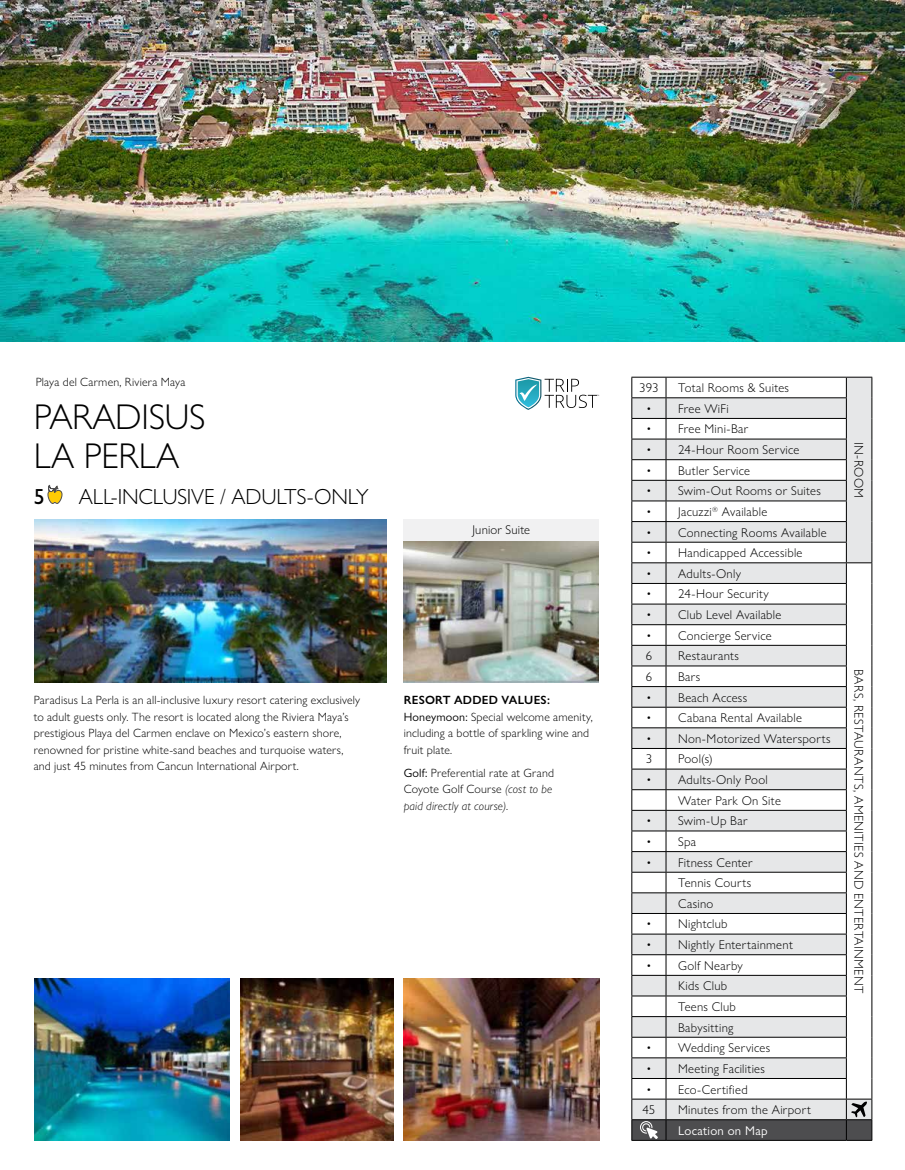
<style>
.page{position:relative;width:905px;height:1170px;background:#fff}
.page>*{position:absolute;margin:0;border:0;box-sizing:border-box;transform-origin:0 0}
.t1{font:300 36px/39px "Gill Sans Nova";letter-spacing:-.01em;color:#000}
.t2{font:300 21.9px "Gill Sans Nova";letter-spacing:-.01em;color:#000}
.t3{font:500 21.9px "Gill Sans Nova";color:#000}
.t4{font:300 12.75px/20.7px "Gill Sans Nova";letter-spacing:.025em;color:#000}
.t5{font:12.75px "Gill Sans Nova";letter-spacing:.02em;color:#fff}
.t6{font:300 12px/16.5px "Gill Sans Nova";letter-spacing:.015em;color:#000}
.s1{font-weight:600}
.s2{font-weight:400}
.s3{font-style:italic}
</style>
<div class="page">
<svg style="left:631px;top:377px;width:241px;height:764px"></svg>
<img style="left:0;top:0;width:904px;height:342px">
<img style="left:404px;top:979px;width:195px;height:162px">
<img style="left:34px;top:979px;width:195px;height:162px">
<img style="left:240px;top:979px;width:153px;height:162px">
<img style="left:34px;top:519px;width:352px;height:164px">
<img style="left:404px;top:540px;width:194px;height:143px">
<div style="left:404px;top:519px;width:195px;height:21px;background:#f1f1f2"></div>
<svg style="left:515px;top:377px;width:84px;height:33px"></svg>
<hr style="left:904px;top:0;width:1px;height:342px;background:#dcddde">
<p class="t6" style="left:36px;top:373px;width:151px">Playa del Carmen, Riviera Maya</p>
<h1 class="t1" style="left:34px;top:396px;width:173px">PARADISUS<br>LA PERLA</h1>
<h2 class="t3" style="left:34px;top:483px;width:12px">5</h2>
<h2 class="t2" style="left:79px;top:483px;width:291px">ALL-INCLUSIVE / ADULTS-ONLY</h2>
<p class="t4" style="left:472px;top:520px;width:59px">Junior Suite</p>
<p class="t6" style="left:34px;top:692px;width:328px">Paradisus La Perla is an all-inclusive luxury resort catering exclusively to adult guests only. The resort is located along the Riviera Maya’s prestigious Playa del Carmen enclave on Mexico’s eastern shore, renowned for pristine white-sand beaches and turquoise waters, and just 45 minutes from Cancun International Airport.</p>
<p class="t6" style="left:404px;top:692px;width:190px"><span class="s1">RESORT ADDED VALUES:<br></span><span class="s2">Honeymoon:</span> Special welcome amenity, including a bottle of sparkling wine and fruit plate.</p>
<p class="t6" style="left:404px;top:764px;width:152px"><span class="s2">Golf:</span> Preferential rate at Grand<br>Coyote Golf Course <span class="s3">(cost to be paid directly at course)</span>.</p>
<p class="t4" style="left:639px;top:377px;width:21px">393</p>
<p class="t4" style="left:678px;top:377px;width:112px">Total Rooms &amp; Suites</p>
<p class="t4" style="left:646px;top:398px;width:84px">• Free WiFi</p>
<p class="t4" style="left:646px;top:419px;width:103px">• Free Mini-Bar</p>
<p class="t4" style="left:646px;top:439px;width:154px">• 24-Hour Room Service</p>
<p class="t4" style="left:646px;top:460px;width:105px">• Butler Service</p>
<p class="t4" style="left:646px;top:480px;width:176px">• Swim-Out Rooms or Suites</p>
<p class="t4" style="left:646px;top:501px;width:122px">• Jacuzzi<sup>®</sup> Available</p>
<p class="t4" style="left:646px;top:522px;width:182px">• Connecting Rooms Available</p>
<p class="t4" style="left:646px;top:542px;width:157px">• Handicapped Accessible</p>
<p class="t4" style="left:646px;top:563px;width:96px">• Adults-Only</p>
<p class="t4" style="left:646px;top:584px;width:124px">• 24-Hour Security</p>
<p class="t4" style="left:646px;top:604px;width:136px">• Club Level Available</p>
<p class="t4" style="left:645px;top:625px;width:127px">• Concierge Service<br>6</p>
<p class="t4" style="left:678px;top:645px;width:62px">Restaurants</p>
<p class="t4" style="left:645px;top:666px;width:8px">6</p>
<p class="t4" style="left:678px;top:666px;width:24px">Bars</p>
<p class="t4" style="left:646px;top:687px;width:102px">• Beach Access</p>
<p class="t4" style="left:646px;top:707px;width:157px">• Cabana Rental Available</p>
<p class="t4" style="left:645px;top:728px;width:186px">• Non-Motorized Watersports<br>3</p>
<p class="t4" style="left:678px;top:749px;width:36px">Pool(s)</p>
<p class="t4" style="left:678px;top:769px;width:104px;text-indent:-32px">• Adults-Only Pool<br>Water Park On Site</p>
<p class="t4" style="left:646px;top:811px;width:103px">• Swim-Up Bar</p>
<p class="t4" style="left:646px;top:831px;width:51px">• Spa</p>
<p class="t4" style="left:678px;top:852px;width:76px;text-align:justify;text-indent:-32px">• Fitness Center Tennis Courts Casino</p>
<p class="t4" style="left:646px;top:914px;width:83px">• Nightclub</p>
<p class="t4" style="left:646px;top:934px;width:148px">• Nightly Entertainment</p>
<p class="t4" style="left:678px;top:955px;width:66px;text-indent:-32px">• Golf Nearby<br>Kids Club<br>Teens Club<br>Babysitting</p>
<p class="t4" style="left:646px;top:1037px;width:125px">• Wedding Services</p>
<p class="t4" style="left:646px;top:1058px;width:120px">• Meeting Facilities</p>
<p class="t4" style="left:642px;top:1079px;width:107px;text-indent:4px">• Eco-Certified<br>45</p>
<p class="t4" style="left:678px;top:1099px;width:134px">Minutes from the Airport</p>
<p class="t5" style="left:678px;top:1123px;width:91px">Location on Map</p>
<p class="t4" style="left:869px;top:442px;width:58px;rotate:90deg">IN-ROOM</p>
<p class="t4" style="left:869px;top:669px;width:325px;rotate:90deg">BARS, RESTAURANTS, AMENITIES AND ENTERTAINMENT</p>
</div>
